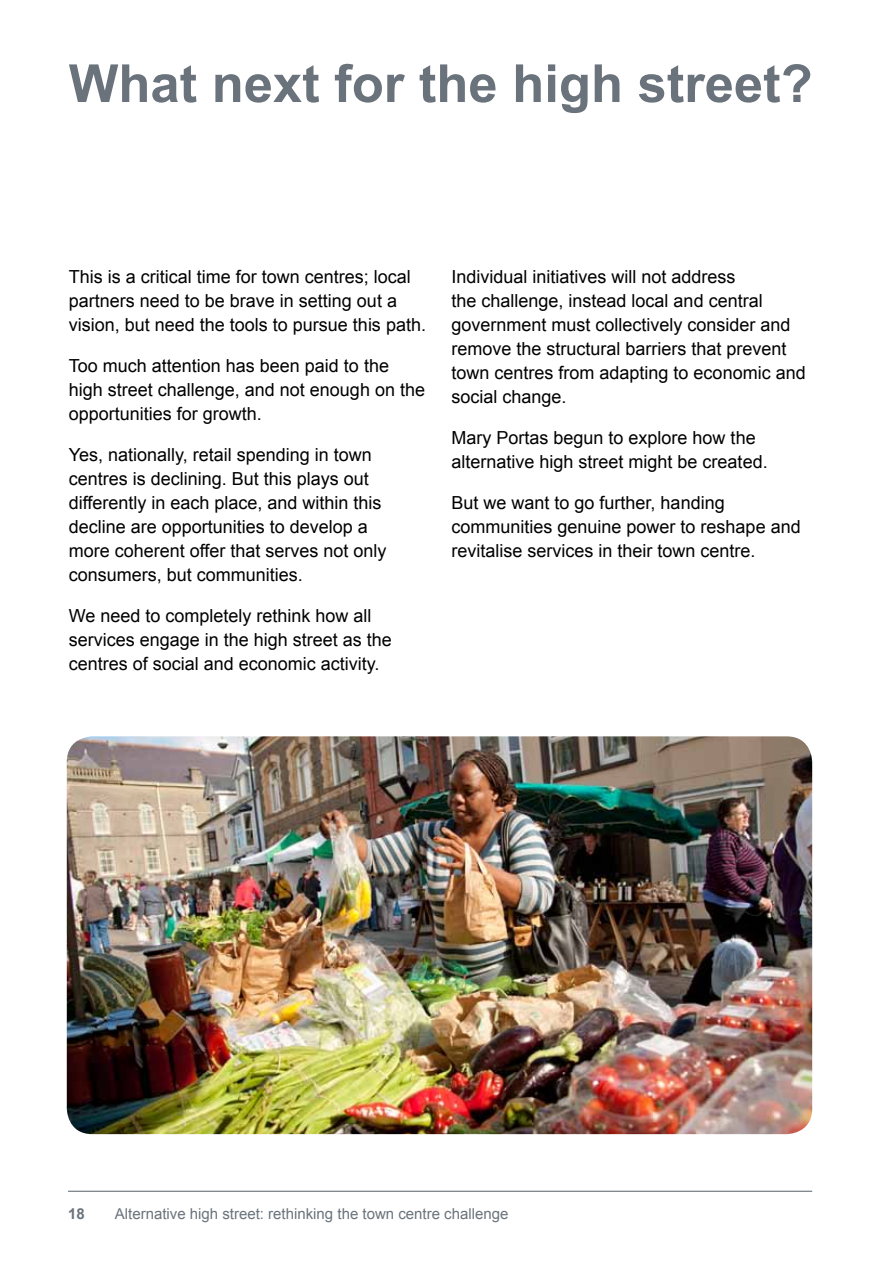
<style>
.page{position:relative;width:893px;height:1263px;background:#fff}
.page>*{position:absolute;margin:0;border:0;box-sizing:border-box;transform-origin:0 0}
.t1{font:700 52.5px "Arial";color:#6a737b}
.t2{font:18px/24px "Arial";color:#000}
.t3{font:15px "Arial";color:#6a737b}
.t4{font:700 15px "Arial";color:#6a737b}
</style>
<div class="page">
<hr style="left:68px;top:1191px;width:744px;height:1px;background:#6a737b">
<img style="left:67px;top:736px;width:745px;height:398px">
<h1 class="t1" style="left:69px;top:64px;width:745px">What next for the high street?</h1>
<p class="t2" style="left:69px;top:266px;width:359px">This is a critical time for town centres; local partners need to be brave in setting out a vision, but need the tools to pursue this path.</p>
<p class="t2" style="left:69px;top:355px;width:358px">Too much attention has been paid to the high street challenge, and not enough on the opportunities for growth.</p>
<p class="t2" style="left:69px;top:444px;width:319px">Yes, nationally, retail spending in town centres is declining. But this plays out differently in each place, and within this decline are opportunities to develop a more coherent offer that serves not only consumers, but communities.</p>
<p class="t2" style="left:69px;top:605px;width:325px">We need to completely rethink how all services engage in the high street as the centres of social and economic activity.</p>
<p class="t2" style="left:451px;top:266px;width:356px">Individual initiatives will not address<br>the challenge, instead local and central government must collectively consider and remove the structural barriers that prevent town centres from adapting to economic and social change.</p>
<p class="t2" style="left:451px;top:427px;width:318px">Mary Portas begun to explore how the alternative high street might be created.</p>
<p class="t2" style="left:451px;top:492px;width:351px">But we want to go further, handing communities genuine power to reshape and revitalise services in their town centre.</p>
<p class="t4" style="left:68px;top:1208px;width:18px">18</p>
<p class="t3" style="left:115px;top:1208px;width:395px">Alternative high street: rethinking the town centre challenge</p>
</div>
